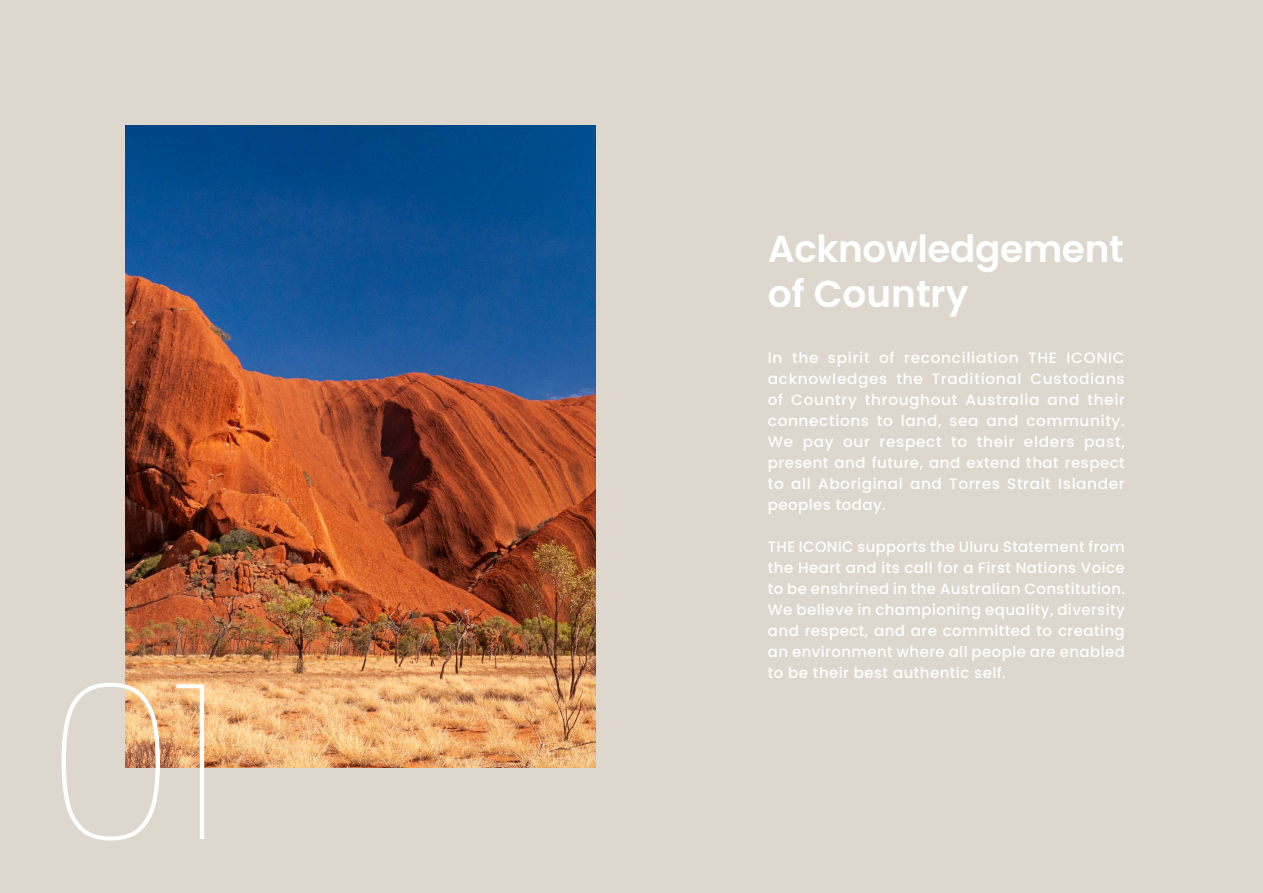
<style>
.page{position:relative;width:1263px;height:893px;background:#ded7cd}
.page>*{position:absolute;margin:0;border:0;box-sizing:border-box;transform-origin:0 0}
.t1{font:100 219.75px "Poppins";color:#fff}
.t2{font:600 37.5px/45px "Poppins";letter-spacing:-.01em;color:#fff}
.t3{font:500 15px/21px "Poppins";letter-spacing:.03em;color:#fff;text-align:justify}
</style>
<div class="page">
<img style="left:125px;top:125px;width:470px;height:642px">
<h1 class="t1" style="left:46px;top:635px;width:178px">01</h1>
<h2 class="t2" style="left:768px;top:226px;width:357px">Acknowledgement of Country</h2>
<p class="t3" style="left:768px;top:348px;width:359px">In the spirit of reconciliation THE ICONIC acknowledges the Traditional Custodians of Country throughout Australia and their connections to land, sea and community.<br>We pay our respect to their elders past, present and future, and extend that respect to all Aboriginal and Torres Strait Islander peoples today.</p>
<p class="t3" style="left:768px;top:537px;width:359px">THE ICONIC supports the Uluru Statement from the Heart and its call for a First Nations Voice to be enshrined in the Australian Constitution.<br>We believe in championing equality, diversity and respect, and are committed to creating an environment where all people are enabled to be their best authentic self.</p>
</div>
